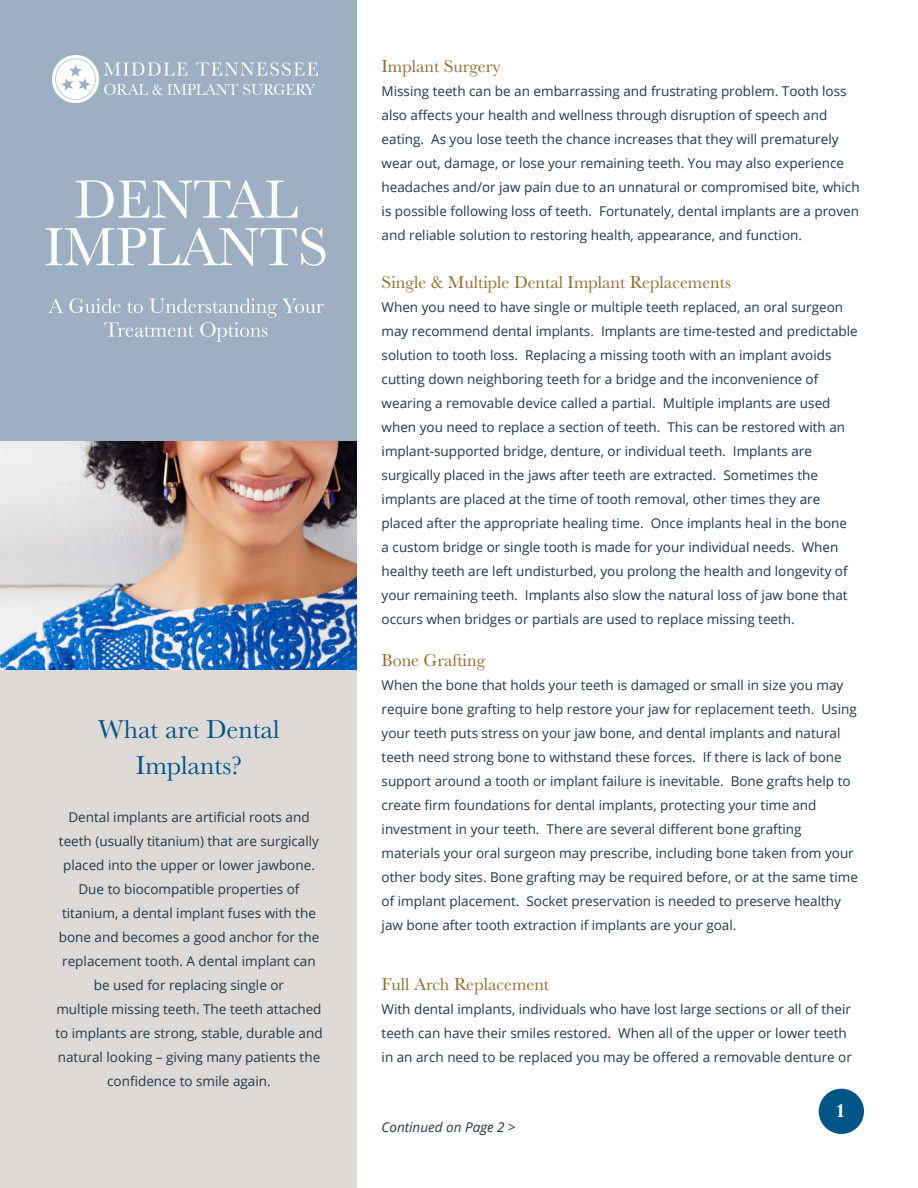
<style>
.page{position:relative;width:918px;height:1188px;background:#fff}
.page>*{position:absolute;margin:0;border:0;box-sizing:border-box;transform-origin:0 0}
.t1{font:27px/36px "Baskerville";color:#015486;text-align:center}
.t2{font:700 21px "Crimson Text";color:#fff}
.t3{font:18px "Baskerville";color:#916a28}
.body{font:13.5px/24px "Open Sans";color:#233645}
.body-2{font:italic 13.5px "Open Sans";color:#233645}
</style>
<div class="page">
<div style="left:0;top:0;width:356px;height:441px;background:#9db0c1"></div>
<div style="left:0;top:669px;width:356px;height:519px;background:#dcd9d6"></div>
<img style="left:0;top:441px;width:356px;height:228px">
<img style="left:53px;top:56px;width:264px;height:46px">
<div style="left:819px;top:1089px;width:45px;height:45px;background:#015486;border-radius:50%"></div>
<svg style="left:49px;top:298px;width:275px;height:44px"></svg>
<svg style="left:46px;top:228px;width:280px;height:38px"></svg>
<svg style="left:75px;top:180px;width:223px;height:38px"></svg>
<p class="t1" style="left:98px;top:712px;width:183px">What are Dental<br>Implants?</p>
<p class="body" style="left:59px;top:805px;width:262px;text-align:center">Dental implants are artificial roots and teeth (usually titanium) that are surgically placed into the upper or lower jawbone.<br>Due to biocompatible properties of</p>
<p class="body" style="left:59px;top:901px;width:262px">titanium, a dental implant fuses with the bone and becomes a good anchor for the replacement tooth. A dental implant can</p>
<p class="body" style="left:94px;top:973px;width:192px">be used for replacing single or</p>
<p class="body" style="left:55px;top:997px;width:269px;text-align:justify">multiple missing teeth. The teeth attached to implants are strong, stable, durable and natural looking – giving many patients the</p>
<p class="body" style="left:107px;top:1069px;width:165px">confidence to smile again.</p>
<p class="t3" style="left:382px;top:55px;width:121px">Implant Surgery</p>
<p class="body" style="left:382px;top:79px;width:480px">Missing teeth can be an embarrassing and frustrating problem. Tooth loss also affects your health and wellness through disruption of speech and eating. As you lose teeth the chance increases that they will prematurely wear out, damage, or lose your remaining teeth. You may also experience headaches and/or jaw pain due to an unnatural or compromised bite, which is possible following loss of teeth. Fortunately, dental implants are a proven and reliable solution to restoring health, appearance, and function.</p>
<p class="t3" style="left:382px;top:271px;width:351px">Single &amp; Multiple Dental Implant Replacements</p>
<p class="body" style="left:382px;top:295px;width:478px">When you need to have single or multiple teeth replaced, an oral surgeon may recommend dental implants. Implants are time-tested and predictable solution to tooth loss. Replacing a missing tooth with an implant avoids cutting down neighboring teeth for a bridge and the inconvenience of wearing a removable device called a partial. Multiple implants are used when you need to replace a section of teeth. This can be restored with an implant-supported bridge, denture, or individual teeth. Implants are surgically placed in the jaws after teeth are extracted. Sometimes the implants are placed at the time of tooth removal, other times they are placed after the appropriate healing time. Once implants heal in the bone a custom bridge or single tooth is made for your individual needs. When healthy teeth are left undisturbed, you prolong the health and longevity of your remaining teeth. Implants also slow the natural loss of jaw bone that occurs when bridges or partials are used to replace missing teeth.</p>
<p class="t3" style="left:382px;top:649px;width:105px">Bone Grafting</p>
<p class="body" style="left:382px;top:673px;width:477px">When the bone that holds your teeth is damaged or small in size you may require bone grafting to help restore your jaw for replacement teeth. Using</p>
<p class="body" style="left:382px;top:721px;width:471px">your teeth puts stress on your jaw bone, and dental implants and natural teeth need strong bone to withstand these forces. If there is lack of bone support around a tooth or implant failure is inevitable. Bone grafts help to create firm foundations for dental implants, protecting your time and</p>
<p class="body" style="left:382px;top:817px;width:422px">investment in your teeth. There are several different bone grafting</p>
<p class="body" style="left:382px;top:841px;width:478px">materials your oral surgeon may prescribe, including bone taken from your other body sites. Bone grafting may be required before, or at the same time of implant placement. Socket preservation is needed to preserve healthy jaw bone after tooth extraction if implants are your goal.</p>
<p class="t3" style="left:382px;top:973px;width:169px">Full Arch Replacement</p>
<p class="body" style="left:382px;top:997px;width:471px">With dental implants, individuals who have lost large sections or all of their</p>
<p class="body" style="left:382px;top:1021px;width:472px">teeth can have their smiles restored. When all of the upper or lower teeth in an arch need to be replaced you may be offered a removable denture or</p>
<p class="t2" style="left:837px;top:1098px;width:9px">1</p>
<p class="body-2" style="left:382px;top:1118px;width:136px">Continued on Page 2 &gt;</p>
</div>
